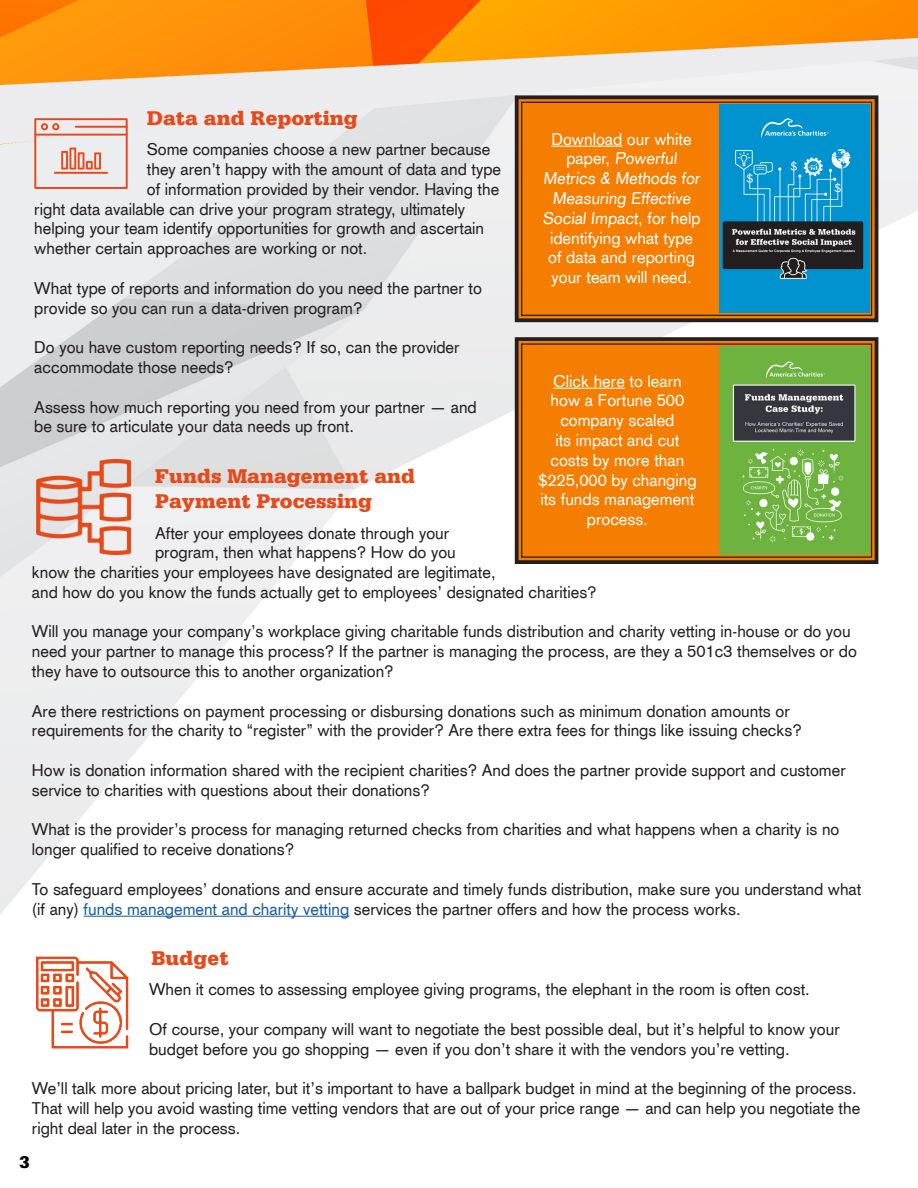
<style>
.page{position:relative;width:918px;height:1188px;background:#fff}
.page>*{position:absolute;margin:0;border:0;box-sizing:border-box;transform-origin:0 0}
.t1{font:900 21px "Serifa";color:#e64a1a}
.t2{font:900 18px "Serifa";color:#000}
.t3{font:16.5px/19.8px "Akzidenz Grotesk CE";color:#231f20}
.t4{font:16.5px/19.8px "Akzidenz Grotesk CE";color:#fff;text-align:center}
.s1{color:#175d9e}
</style>
<div class="page">
<img style="left:0;top:0;width:918px;height:917px">
<hr style="left:84px;top:916px;width:265px;height:1px;background:#175d9e">
<svg style="left:34px;top:118px;width:94px;height:71px;background:#eacbc2"></svg>
<hr style="left:75px;top:126px;width:53px;height:2px;background:#e64a1a">
<img style="left:36px;top:956px;width:93px;height:93px">
<svg style="left:513px;top:94px;width:367px;height:230px;background:#e1790d"></svg>
<div style="left:521px;top:102px;width:351px;height:214px;border:1px solid #231f20"></div>
<hr style="left:551px;top:146px;width:71px;height:1px;background:#fff">
<img style="left:719px;top:105px;width:150px;height:208px">
<img style="left:37px;top:460px;width:93px;height:95px">
<svg style="left:513px;top:335px;width:367px;height:231px;background:#e37a0d"></svg>
<div style="left:521px;top:343px;width:351px;height:215px;border:1px solid #231f20"></div>
<hr style="left:553px;top:388px;width:72px;height:1px;background:#fff">
<img style="left:719px;top:347px;width:151px;height:208px">
<p class="t1" style="left:147px;top:105px;width:213px">Data and Reporting</p>
<p class="t3" style="left:147px;top:139px;width:345px">Some companies choose a new partner because</p>
<p class="t3" style="left:147px;top:159px;width:356px">they aren’t happy with the amount of data and type</p>
<p class="t3" style="left:147px;top:179px;width:354px">of information provided by their vendor. Having the</p>
<p class="t3" style="left:34px;top:199px;width:432px">right data available can drive your program strategy, ultimately</p>
<p class="t3" style="left:34px;top:218px;width:451px">helping your team identify opportunities for growth and ascertain</p>
<p class="t3" style="left:34px;top:238px;width:335px">whether certain approaches are working or not.</p>
<p class="t3" style="left:34px;top:278px;width:449px">What type of reports and information do you need the partner to</p>
<p class="t3" style="left:34px;top:298px;width:330px">provide so you can run a data-driven program?</p>
<p class="t3" style="left:34px;top:337px;width:427px">Do you have custom reporting needs? If so, can the provider</p>
<p class="t3" style="left:34px;top:357px;width:201px">accommodate those needs?</p>
<p class="t3" style="left:34px;top:397px;width:444px">Assess how much reporting you need from your partner — and</p>
<p class="t3" style="left:34px;top:416px;width:321px">be sure to articulate your data needs up front.</p>
<p class="t1" style="left:155px;top:464px;width:262px">Funds Management and</p>
<p class="t1" style="left:155px;top:489px;width:219px">Payment Processing</p>
<p class="t3" style="left:155px;top:523px;width:296px">After your employees donate through your</p>
<p class="t3" style="left:155px;top:542px;width:302px">program, then what happens? How do you</p>
<p class="t3" style="left:32px;top:562px;width:465px">know the charities your employees have designated are legitimate,</p>
<p class="t3" style="left:32px;top:582px;width:566px">and how do you know the funds actually get to employees’ designated charities?</p>
<p class="t3" style="left:32px;top:621px;width:826px">Will you manage your company’s workplace giving charitable funds distribution and charity vetting in-house or do you need your partner to manage this process? If the partner is managing the process, are they a 501c3 themselves or do they have to outsource this to another organization?</p>
<p class="t3" style="left:32px;top:701px;width:771px">Are there restrictions on payment processing or disbursing donations such as minimum donation amounts or requirements for the charity to “register” with the provider? Are there extra fees for things like issuing checks?</p>
<p class="t3" style="left:32px;top:760px;width:815px">How is donation information shared with the recipient charities? And does the partner provide support and customer service to charities with questions about their donations?</p>
<p class="t3" style="left:32px;top:819px;width:809px">What is the provider’s process for managing returned checks from charities and what happens when a charity is no longer qualified to receive donations?</p>
<p class="t3" style="left:32px;top:879px;width:831px">To safeguard employees’ donations and ensure accurate and timely funds distribution, make sure you understand what (if any) <span class="s1">funds management and charity vetting</span> services the partner offers and how the process works.</p>
<p class="t1" style="left:152px;top:945px;width:79px">Budget</p>
<p class="t3" style="left:149px;top:979px;width:662px">When it comes to assessing employee giving programs, the elephant in the room is often cost.</p>
<p class="t3" style="left:149px;top:1019px;width:692px">Of course, your company will want to negotiate the best possible deal, but it’s helpful to know your</p>
<p class="t3" style="left:149px;top:1039px;width:642px">budget before you go shopping — even if you don’t share it with the vendors you’re vetting.</p>
<p class="t3" style="left:32px;top:1078px;width:830px">We’ll talk more about pricing later, but it’s important to have a ballpark budget in mind at the beginning of the process.<br>That will help you avoid wasting time vetting vendors that are out of your price range — and can help you negotiate the right deal later in the process.</p>
<p class="t4" style="left:551px;top:129px;width:142px">Download our white paper, Powerful</p>
<p class="t4" style="left:543px;top:168px;width:161px">Metrics &amp; Methods for</p>
<p class="t4" style="left:543px;top:188px;width:160px">Measuring Effective<br>Social Impact, for help identifying what type of data and reporting your team will need.</p>
<p class="t4" style="left:538px;top:371px;width:160px">Click here to learn how a Fortune 500 company scaled<br>its impact and cut costs by more than $225,000 by changing its funds management process.</p>
<p class="t2" style="left:20px;top:1152px;width:12px">3</p>
</div>
